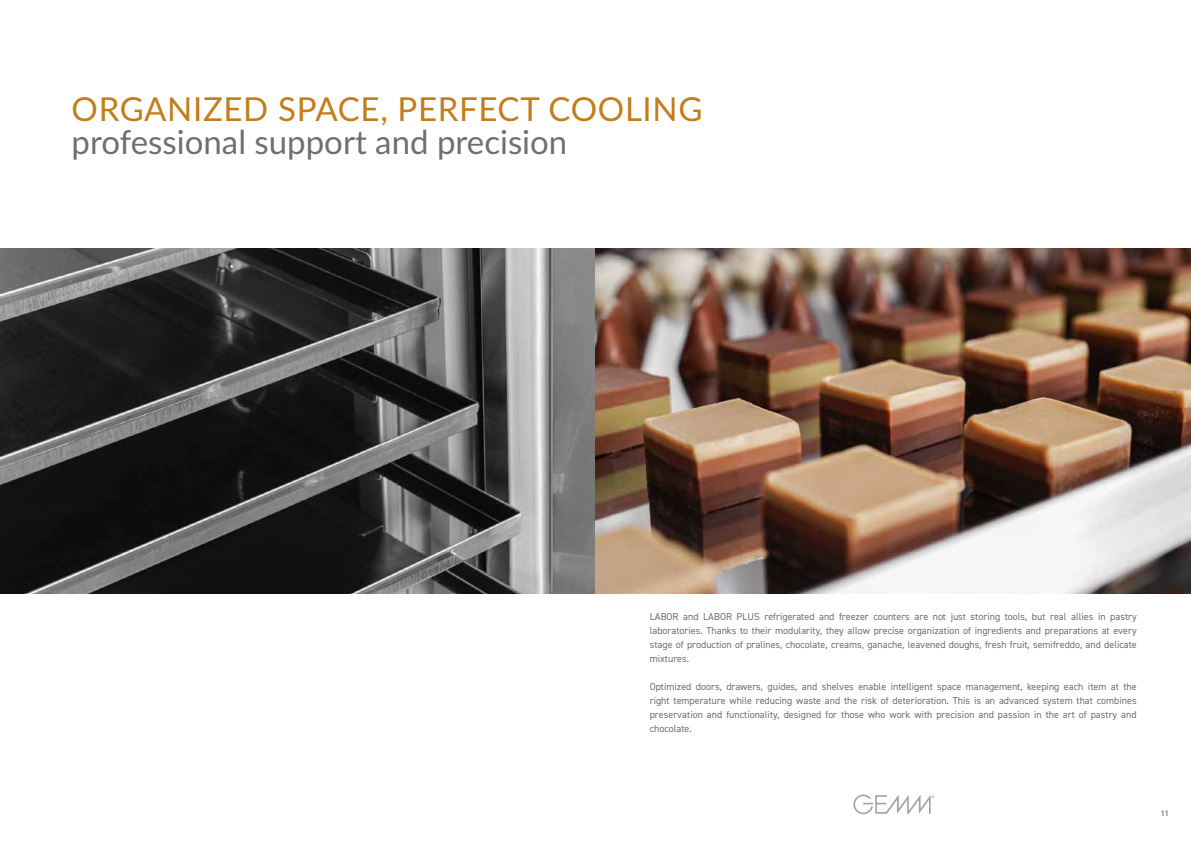
<style>
.page{position:relative;width:1191px;height:842px;background:#fff}
.page>*{position:absolute;margin:0;border:0;box-sizing:border-box;transform-origin:0 0}
.t1{font:33px "Lato";color:#706f6f}
.t2{font:33px "Lato";letter-spacing:.02em;color:#c57c1a}
.t3{font:10px/14px "DIN2014";color:#706f6f;text-align:justify}
.t4{font:600 8px "DIN2014";color:#706f6f}
</style>
<div class="page">
<img style="left:0;top:248px;width:1191px;height:346px">
<svg style="left:853px;top:794px;width:81px;height:20px"></svg>
<h1 class="t2" style="left:72px;top:85px;width:632px">ORGANIZED SPACE, PERFECT COOLING</h1>
<h1 class="t1" style="left:72px;top:118px;width:497px">professional support and precision</h1>
<p class="t3" style="left:650px;top:609px;width:488px">LABOR and LABOR PLUS refrigerated and freezer counters are not just storing tools, but real allies in pastry laboratories. Thanks to their modularity, they allow precise organization of ingredients and preparations at every stage of production of pralines, chocolate, creams, ganache, leavened doughs, fresh fruit, semifreddo, and delicate mixtures.</p>
<p class="t3" style="left:650px;top:679px;width:488px">Optimized doors, drawers, guides, and shelves enable intelligent space management, keeping each item at the right temperature while reducing waste and the risk of deterioration. This is an advanced system that combines preservation and functionality, designed for those who work with precision and passion in the art of pastry and chocolate.</p>
<p class="t4" style="left:1160px;top:807px;width:10px">11</p>
</div>
